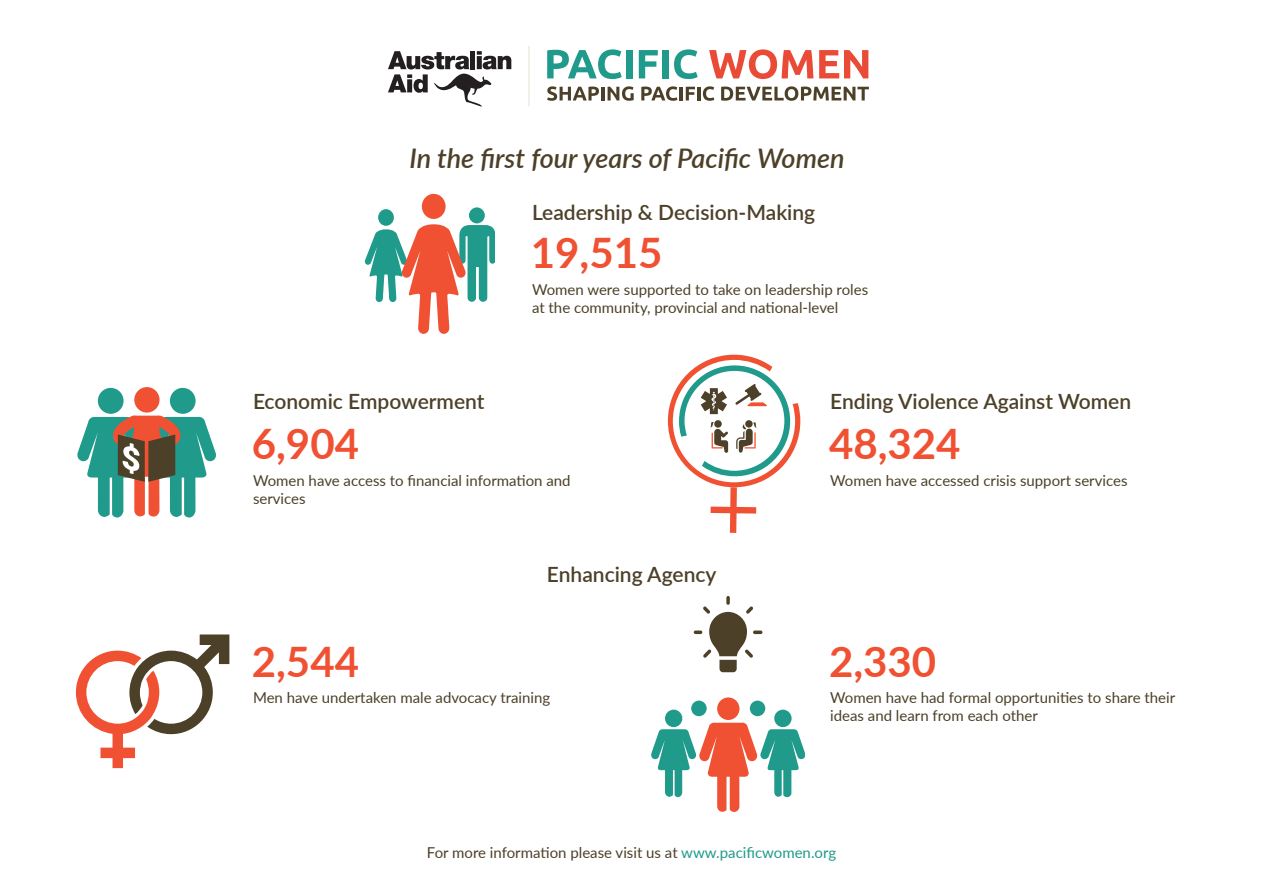
<style>
.page{position:relative;width:1263px;height:893px;background:#fff}
.page>*{position:absolute;margin:0;border:0;box-sizing:border-box;transform-origin:0 0}
.t1{font:700 42px "Lato";color:#f05132}
.t2{font:italic 600 27px "Lato";color:#4c4028}
.t3{font:600 21px "Lato";color:#4c4028}
.t4{font:15px/18px "Lato";color:#4c4028}
.s1{color:#1f9a8b}
</style>
<div class="page">
<svg style="left:388px;top:51px;width:123px;height:56px"></svg>
<svg style="left:547px;top:49px;width:75px;height:30px"></svg>
<div style="left:626px;top:50px;width:6px;height:28px;background:#1f9a8b"></div>
<svg style="left:639px;top:50px;width:19px;height:28px"></svg>
<div style="left:662px;top:50px;width:7px;height:28px;background:#1f9a8b"></div>
<svg style="left:674px;top:49px;width:24px;height:30px"></svg>
<svg style="left:709px;top:49px;width:104px;height:30px"></svg>
<svg style="left:819px;top:50px;width:49px;height:28px"></svg>
<svg style="left:547px;top:86px;width:87px;height:15px"></svg>
<svg style="left:641px;top:86px;width:36px;height:15px"></svg>
<hr style="left:679px;top:87px;width:4px;height:13px;background:#4c4028">
<svg style="left:686px;top:86px;width:28px;height:15px"></svg>
<svg style="left:721px;top:86px;width:148px;height:15px"></svg>
<hr style="left:529px;top:46px;width:1px;height:60px;background:#e6e0d3">
<svg style="left:651px;top:697px;width:153px;height:115px"></svg>
<div style="left:691px;top:701px;width:16px;height:15px;background:#1f9a8b;border-radius:50%"></div>
<div style="left:750px;top:701px;width:15px;height:15px;background:#1f9a8b;border-radius:50%"></div>
<svg style="left:694px;top:596px;width:68px;height:76px"></svg>
<svg style="left:365px;top:207px;width:130px;height:127px"></svg>
<div style="left:422px;top:194px;width:24px;height:25px;background:#f05132;border-radius:50%"></div>
<svg style="left:668px;top:355px;width:132px;height:178px"></svg>
<svg style="left:77px;top:388px;width:139px;height:129px"></svg>
<svg style="left:76px;top:634px;width:153px;height:134px"></svg>
<p class="t2" style="left:409px;top:138px;width:436px">In the first four years of Pacific Women</p>
<p class="t3" style="left:532px;top:197px;width:285px">Leadership &amp; Decision-Making</p>
<p class="t1" style="left:531px;top:222px;width:133px">19,515</p>
<p class="t3" style="left:253px;top:386px;width:233px">Economic Empowerment</p>
<p class="t1" style="left:252px;top:413px;width:109px">6,904</p>
<p class="t4" style="left:532px;top:280px;width:338px">Women were supported to take on leadership roles at the community, provincial and national-level</p>
<p class="t3" style="left:830px;top:386px;width:302px">Ending Violence Against Women</p>
<p class="t1" style="left:829px;top:413px;width:133px">48,324</p>
<p class="t4" style="left:253px;top:471px;width:319px">Women have access to financial information and services</p>
<p class="t3" style="left:547px;top:559px;width:171px">Enhancing Agency</p>
<p class="t1" style="left:252px;top:630px;width:109px">2,544</p>
<p class="t4" style="left:253px;top:688px;width:299px">Men have undertaken male advocacy training</p>
<p class="t4" style="left:830px;top:471px;width:299px">Women have accessed crisis support services</p>
<p class="t1" style="left:829px;top:630px;width:109px">2,330</p>
<p class="t4" style="left:830px;top:688px;width:346px">Women have had formal opportunities to share their ideas and learn from each other</p>
<p class="t4" style="left:427px;top:843px;width:411px">For more information please visit us at <span class="s1">www.pacificwomen.org</span></p>
</div>
